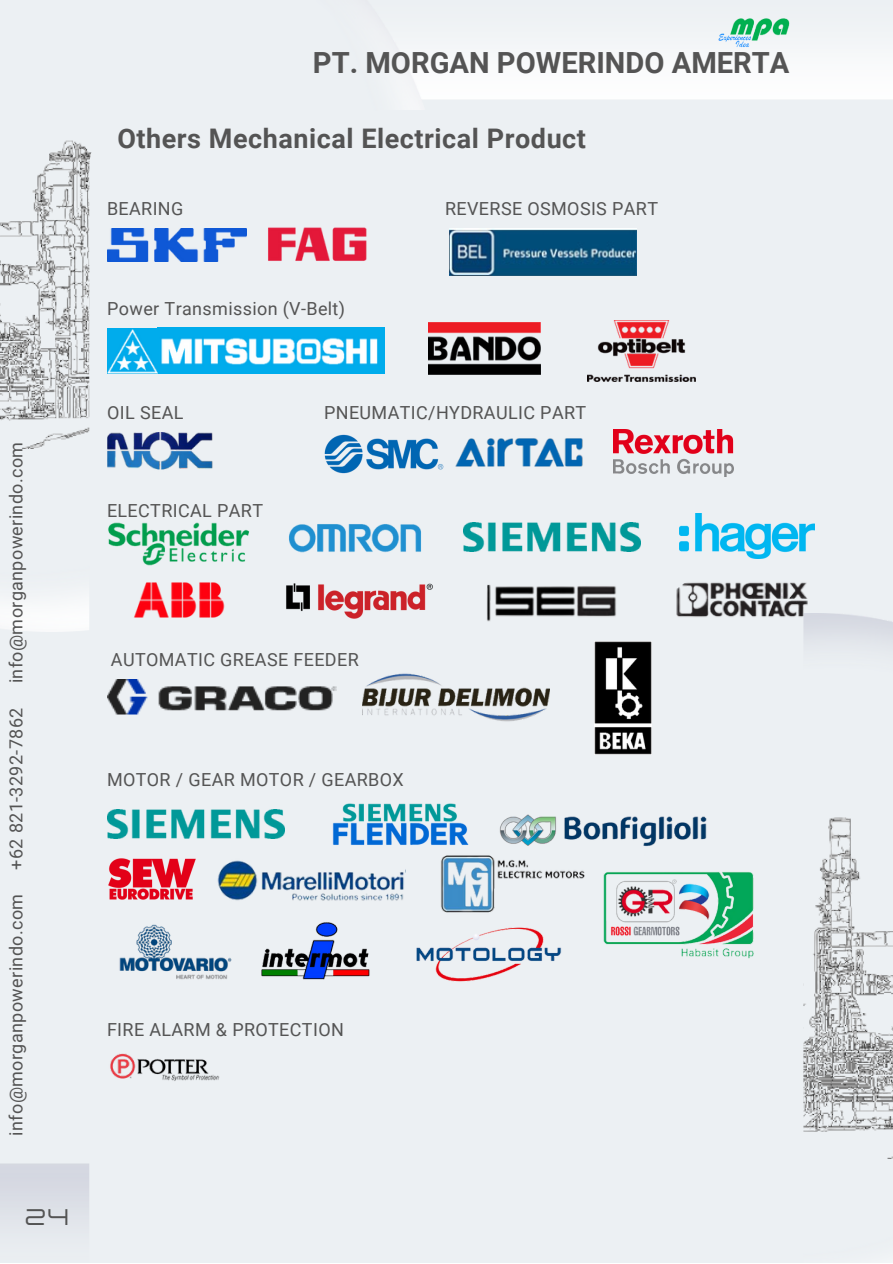
<style>
.page{position:relative;width:893px;height:1264px;background:#fff}
.page>*{position:absolute;margin:0;border:0;box-sizing:border-box;transform-origin:0 0}
.t1{font:700 29.1px "Roboto";color:#545454}
.t2{font:700 27px "Roboto";letter-spacing:.02em;color:#545454}
.t3{font:22.5px "Lastica";color:#545454}
.t4{font:18px "Roboto";letter-spacing:.02em;color:#545454}
</style>
<div class="page">
<img style="left:0;top:0;width:892px;height:1262px">
<img style="left:803px;top:613px;width:89px;height:649px">
<img style="left:0;top:0;width:446px;height:631px">
<img style="left:0;top:0;width:370px;height:448px">
<img style="left:718px;top:19px;width:71px;height:28px">
<img style="left:803px;top:676px;width:89px;height:482px">
<div style="left:89px;top:110px;width:714px;height:1152px;background:#ecf0f3"></div>
<img style="left:107px;top:522px;width:144px;height:44px">
<img style="left:287px;top:523px;width:135px;height:29px">
<img style="left:463px;top:522px;width:177px;height:29px">
<img style="left:130px;top:573px;width:99px;height:53px">
<img style="left:285px;top:582px;width:149px;height:40px">
<img style="left:454px;top:566px;width:196px;height:67px">
<img style="left:649px;top:566px;width:185px;height:65px">
<img style="left:679px;top:514px;width:135px;height:45px">
<img style="left:453px;top:435px;width:131px;height:35px">
<img style="left:107px;top:228px;width:140px;height:33px">
<img style="left:107px;top:433px;width:110px;height:39px">
<img style="left:265px;top:225px;width:106px;height:39px">
<img style="left:107px;top:328px;width:277px;height:46px">
<img style="left:449px;top:228px;width:187px;height:48px">
<img style="left:107px;top:1052px;width:116px;height:29px">
<img style="left:107px;top:680px;width:229px;height:36px">
<img style="left:594px;top:641px;width:57px;height:114px">
<img style="left:363px;top:660px;width:186px;height:74px">
<img style="left:613px;top:429px;width:120px;height:47px">
<img style="left:261px;top:920px;width:110px;height:64px">
<img style="left:603px;top:871px;width:151px;height:88px">
<img style="left:327px;top:802px;width:146px;height:46px">
<img style="left:107px;top:857px;width:89px;height:43px">
<img style="left:107px;top:920px;width:129px;height:67px">
<img style="left:415px;top:926px;width:147px;height:56px">
<img style="left:440px;top:838px;width:151px;height:86px">
<img style="left:499px;top:808px;width:210px;height:40px">
<img style="left:213px;top:849px;width:192px;height:60px">
<img style="left:428px;top:322px;width:113px;height:52px">
<img style="left:587px;top:320px;width:108px;height:61px">
<img style="left:324px;top:433px;width:121px;height:40px">
<img style="left:107px;top:809px;width:178px;height:29px">
<p class="t4" style="left:6px;top:683px;width:243px;rotate:-90deg">info@morganpowerindo.com</p>
<p class="t4" style="left:6px;top:869px;width:163px;rotate:-90deg">+62 821-3292-7862</p>
<p class="t4" style="left:6px;top:1135px;width:243px;rotate:-90deg">info@morganpowerindo.com</p>
<p class="t3" style="left:24px;top:1205px;width:47px">24</p>
<p class="t1" style="left:313px;top:46px;width:478px">PT. MORGAN POWERINDO AMERTA</p>
<p class="t2" style="left:117px;top:123px;width:470px">Others Mechanical Electrical Product</p>
<p class="t4" style="left:107px;top:198px;width:78px">BEARING</p>
<p class="t4" style="left:107px;top:299px;width:239px">Power Transmission (V-Belt)</p>
<p class="t4" style="left:445px;top:198px;width:214px">REVERSE OSMOSIS PART</p>
<p class="t4" style="left:107px;top:402px;width:78px">OIL SEAL</p>
<p class="t4" style="left:107px;top:500px;width:157px">ELECTRICAL PART</p>
<p class="t4" style="left:324px;top:402px;width:263px">PNEUMATIC/HYDRAULIC PART</p>
<p class="t4" style="left:111px;top:649px;width:249px">AUTOMATIC GREASE FEEDER</p>
<p class="t4" style="left:107px;top:769px;width:298px">MOTOR / GEAR MOTOR / GEARBOX</p>
<p class="t4" style="left:107px;top:1019px;width:238px">FIRE ALARM &amp; PROTECTION</p>
</div>
